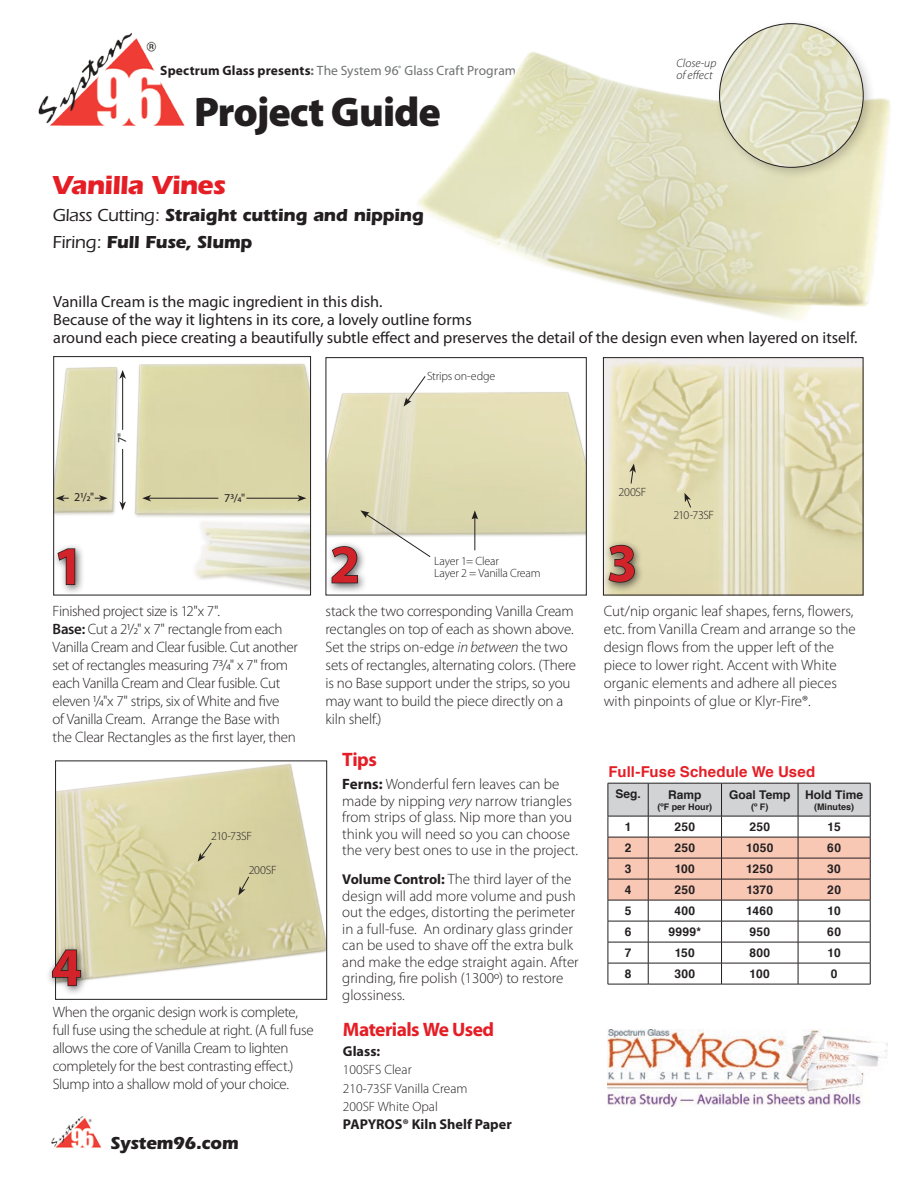
<style>
.page{position:relative;width:918px;height:1188px;background:#fff}
.page>*{position:absolute;margin:0;border:0;box-sizing:border-box;transform-origin:0 0}
.t1{font:700 54px "Myriad Pro";color:#d2232a}
.t2{font:900 41.55px "Myriad Pro";letter-spacing:-.025em;color:#231f20}
.t3{font:700 27px "Itc Eras";letter-spacing:-.03em;color:#e51e26}
.t4{font:700 19.5px "Myriad Pro";letter-spacing:-.03em;color:#e51e26}
.t5{font:700 18px/27px "Itc Eras";letter-spacing:-.02em;color:#231f20}
.t6{font:16.2px/18px "Myriad Pro";color:#231f20}
.t7{font:300 15px/18px "Myriad Pro";letter-spacing:-.01em;color:#231f20}
.t8{font:700 15px "Helvetica";letter-spacing:.005em;color:#e51e26}
.t9{font:700 14.25px "Myriad Pro";color:#231f20}
.t10{font:13.5px "Myriad Pro";letter-spacing:.005em;color:#6d6f71}
.t11{font:300 13.5px/18.3px "Myriad Pro";color:#231f20}
.t12{font:700 12px "Helvetica";letter-spacing:.025em;color:#231f20}
.t13{font:300 12px/12px "Myriad Pro";letter-spacing:-.02em;color:#231f20}
.t14{font:700 12px "Helvetica";color:#231f20}
.t15{font:italic 300 12px/12px "Myriad Pro";color:#231f20}
.t16{font:12px "Myriad Pro";color:#231f20}
.t17{font:700 9px "Helvetica";color:#231f20}
.s1{font-weight:700;color:#231f20}
.s2{font-weight:700}
.s3{font-weight:500}
.s4{font-weight:600}
.s5{font-style:italic}
.s6{font-weight:700;font-size:14.25px}
</style>
<div class="page">
<img style="left:55px;top:363px;width:254px;height:154px">
<div style="left:53px;top:356px;width:258px;height:239px;border:1px solid #231f20"></div>
<img style="left:605px;top:382px;width:256px;height:211px">
<div style="left:52px;top:543px;width:33px;height:52px;background:#231f20;opacity:.75"></div>
<svg style="left:57px;top:548px;width:19px;height:38px"></svg>
<div style="left:603px;top:539px;width:41px;height:54px;background:#231f20;opacity:.75"></div>
<svg style="left:607px;top:544px;width:29px;height:39px"></svg>
<img style="left:38px;top:32px;width:147px;height:94px">
<img style="left:57px;top:763px;width:268px;height:217px">
<div style="left:55px;top:761px;width:272px;height:239px;border:1px solid #231f20"></div>
<div style="left:46px;top:944px;width:45px;height:52px;background:#231f20;opacity:.75"></div>
<svg style="left:51px;top:949px;width:31px;height:38px"></svg>
<img style="left:51px;top:1116px;width:51px;height:32px">
<img style="left:328px;top:392px;width:257px;height:159px">
<div style="left:326px;top:357px;width:261px;height:238px;border:1px solid #231f20"></div>
<div style="left:326px;top:541px;width:42px;height:52px;background:#231f20;opacity:.75"></div>
<svg style="left:95px;top:495px;width:13px;height:6px"></svg>
<svg style="left:56px;top:495px;width:13px;height:6px"></svg>
<hr style="left:149px;top:498px;width:69px;height:1px;background:#231f20">
<svg style="left:142px;top:495px;width:9px;height:6px"></svg>
<hr style="left:246px;top:498px;width:54px;height:1px;background:#231f20">
<svg style="left:297px;top:495px;width:9px;height:6px"></svg>
<hr style="left:122px;top:449px;width:1px;height:55px;background:#231f20">
<svg style="left:119px;top:501px;width:7px;height:9px"></svg>
<hr style="left:122px;top:376px;width:1px;height:54px;background:#231f20">
<svg style="left:119px;top:370px;width:7px;height:9px"></svg>
<svg style="left:608px;top:783px;width:263px;height:201px"></svg>
<hr style="left:608px;top:984px;width:40px;height:1px;background:#231f20">
<hr style="left:648px;top:984px;width:74px;height:1px;background:#231f20">
<hr style="left:722px;top:984px;width:76px;height:1px;background:#231f20">
<hr style="left:798px;top:984px;width:72px;height:1px;background:#231f20">
<img style="left:607px;top:1029px;width:280px;height:77px">
<hr style="left:475px;top:517px;width:1px;height:33px;background:#231f20">
<svg style="left:472px;top:510px;width:6px;height:9px"></svg>
<svg style="left:330px;top:510px;width:101px;height:74px"></svg>
<svg style="left:404px;top:382px;width:22px;height:25px"></svg>
<svg style="left:629px;top:464px;width:7px;height:20px"></svg>
<svg style="left:684px;top:493px;width:7px;height:15px"></svg>
<img style="left:386px;top:52px;width:505px;height:330px">
<svg style="left:198px;top:842px;width:14px;height:20px"></svg>
<svg style="left:238px;top:876px;width:11px;height:19px"></svg>
<div style="left:714px;top:18px;width:162px;height:162px;background:#231f20;opacity:.23"></div>
<img style="left:720px;top:24px;width:143px;height:143px;border-radius:72px">
<p class="t10" style="left:160px;top:62px;width:357px"><span class="s1">Spectrum Glass presents</span><span class="s2">:</span> The System 96<sup>®</sup> Glass Craft Program</p>
<h2 class="t2" style="left:194px;top:85px;width:248px">Project Guide</h2>
<h3 class="t3" style="left:53px;top:170px;width:175px">Vanilla Vines</h3>
<p class="t5" style="left:53px;top:202px;width:373px"><span class="s3">Glass Cutting:</span> Straight cutting and nipping<br><span class="s3">Firing:</span> Full Fuse, Slump</p>
<p class="t15" style="left:676px;top:57px;width:42px">Close-up of effect</p>
<p class="t6" style="left:53px;top:292px;width:806px">Vanilla Cream is the magic ingredient in this dish.<br>Because of the way it lightens in its core, a lovely outline forms<br>around each piece creating a beautifully subtle effect and preserves the detail of the design even when layered on itself.</p>
<p class="t16" style="left:115px;top:443px;width:12px;rotate:-90deg">7"</p>
<p class="t16" style="left:74px;top:490px;width:22px">21/2"</p>
<p class="t16" style="left:224px;top:490px;width:22px">73/4"</p>
<p class="t13" style="left:427px;top:370px;width:70px">Strips on-edge</p>
<p class="t13" style="left:619px;top:486px;width:29px">200SF</p>
<h1 class="t1" style="left:54px;top:531px;width:31px">1</h1>
<h1 class="t1" style="left:607px;top:528px;width:31px">3</h1>
<h1 class="t1" style="left:330px;top:529px;width:31px">2</h1>
<p class="t13" style="left:434px;top:555px;width:108px">Layer 1= Clear<br>Layer 2 = Vanilla Cream</p>
<p class="t13" style="left:673px;top:509px;width:42px">210-73SF</p>
<p class="t7" style="left:53px;top:602px;width:247px">Finished project size is 12"x 7".<br><span class="s4">Base:</span> Cut a 21/2" x 7" rectangle from each Vanilla Cream and Clear fusible. Cut another set of rectangles measuring 73/4" x 7" from each Vanilla Cream and Clear fusible. Cut eleven 1/4"x 7" strips, six of White and five<br>of Vanilla Cream. Arrange the Base with the Clear Rectangles as the first layer, then</p>
<p class="t7" style="left:604px;top:602px;width:254px">Cut/nip organic leaf shapes, ferns, flowers, etc. from Vanilla Cream and arrange so the design flows from the upper left of the piece to lower right. Accent with White organic elements and adhere all pieces with pinpoints of glue or Klyr-Fire®.</p>
<p class="t7" style="left:326px;top:602px;width:252px">stack the two corresponding Vanilla Cream rectangles on top of each as shown above.<br>Set the strips on-edge <span class="s5">in between</span> the two sets of rectangles, alternating colors. (There is no Base support under the strips, so you may want to build the piece directly on a kiln shelf.)</p>
<p class="t13" style="left:211px;top:830px;width:42px">210-73SF</p>
<h1 class="t1" style="left:52px;top:932px;width:31px">4</h1>
<p class="t13" style="left:249px;top:864px;width:29px">200SF</p>
<p class="t7" style="left:53px;top:1003px;width:263px">When the organic design work is complete, full fuse using the schedule at right. (A full fuse allows the core of Vanilla Cream to lighten completely for the best contrasting effect.)<br>Slump into a shallow mold of your choice.</p>
<p class="t5" style="left:110px;top:1129px;width:130px">System96.com</p>
<h3 class="t4" style="left:342px;top:746px;width:36px">Tips</h3>
<p class="t7" style="left:342px;top:776px;width:237px;line-height:16.5px"><span class="s2">Ferns:</span> Wonderful fern leaves can be made by nipping <span class="s5">very</span> narrow triangles from strips of glass. Nip more than you think you will need so you can choose the very best ones to use in the project.</p>
<p class="t7" style="left:342px;top:871px;width:238px;line-height:16.5px"><span class="s6">Volume Control:</span> The third layer of the design will add more volume and push out the edges, distorting the perimeter in a full-fuse. An ordinary glass grinder can be used to shave off the extra bulk and make the edge straight again. After grinding, fire polish (1300º) to restore glossiness.</p>
<h3 class="t4" style="left:343px;top:1016px;width:153px">Materials We Used</h3>
<p class="t9" style="left:343px;top:1042px;width:39px">Glass:</p>
<p class="t11" style="left:343px;top:1061px;width:126px">100SFS Clear<br>210-73SF Vanilla Cream<br>200SF White Opal</p>
<p class="t9" style="left:343px;top:1115px;width:170px">PAPYROS® Kiln Shelf Paper</p>
<p class="t8" style="left:609px;top:760px;width:208px">Full-Fuse Schedule We Used</p>
<p class="t12" style="left:615px;top:784px;width:27px">Seg.</p>
<p class="t12" style="left:668px;top:785px;width:35px">Ramp</p>
<p class="t17" style="left:657px;top:800px;width:56px">(ºF per Hour)</p>
<p class="t14" style="left:729px;top:785px;width:63px">Goal Temp</p>
<p class="t17" style="left:751px;top:800px;width:19px">(º F)</p>
<p class="t14" style="left:805px;top:785px;width:59px">Hold Time</p>
<p class="t17" style="left:814px;top:800px;width:41px">(Minutes)</p>
<p class="t12" style="left:625px;top:817px;width:8px">1</p>
<p class="t12" style="left:675px;top:817px;width:22px">250</p>
<p class="t12" style="left:749px;top:817px;width:22px">250</p>
<p class="t12" style="left:828px;top:817px;width:15px">15</p>
<p class="t12" style="left:625px;top:838px;width:8px">2</p>
<p class="t12" style="left:675px;top:838px;width:22px">250</p>
<p class="t12" style="left:746px;top:838px;width:29px">1050</p>
<p class="t12" style="left:827px;top:838px;width:15px">60</p>
<p class="t12" style="left:625px;top:859px;width:8px">3</p>
<p class="t12" style="left:675px;top:859px;width:22px">100</p>
<p class="t12" style="left:746px;top:859px;width:28px">1250</p>
<p class="t12" style="left:827px;top:859px;width:15px">30</p>
<p class="t12" style="left:625px;top:880px;width:8px">4</p>
<p class="t12" style="left:675px;top:880px;width:22px">250</p>
<p class="t12" style="left:746px;top:880px;width:28px">1370</p>
<p class="t12" style="left:827px;top:880px;width:15px">20</p>
<p class="t12" style="left:625px;top:901px;width:8px">5</p>
<p class="t12" style="left:674px;top:901px;width:22px">400</p>
<p class="t12" style="left:746px;top:901px;width:28px">1460</p>
<p class="t12" style="left:828px;top:901px;width:15px">10</p>
<p class="t12" style="left:625px;top:922px;width:8px">6</p>
<p class="t12" style="left:668px;top:922px;width:34px">9999*</p>
<p class="t12" style="left:749px;top:922px;width:22px">950</p>
<p class="t12" style="left:827px;top:922px;width:15px">60</p>
<p class="t12" style="left:625px;top:943px;width:8px">7</p>
<p class="t12" style="left:675px;top:943px;width:22px">150</p>
<p class="t12" style="left:749px;top:943px;width:22px">800</p>
<p class="t12" style="left:828px;top:943px;width:15px">10</p>
<p class="t12" style="left:625px;top:964px;width:8px">8</p>
<p class="t12" style="left:674px;top:964px;width:22px">300</p>
<p class="t12" style="left:750px;top:964px;width:22px">100</p>
<p class="t12" style="left:831px;top:964px;width:8px">0</p>
</div>
